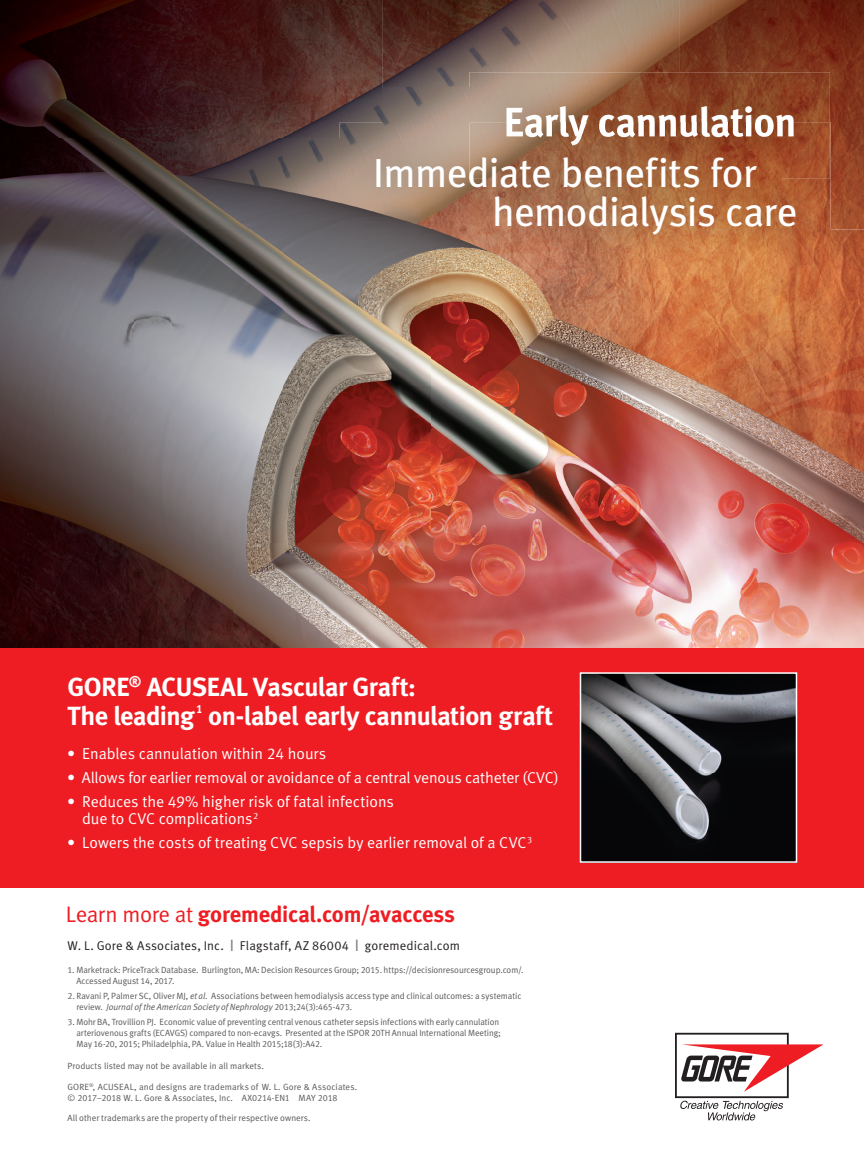
<style>
.page{position:relative;width:864px;height:1161px;background:#fff}
.page>*{position:absolute;margin:0;border:0;box-sizing:border-box;transform-origin:0 0}
.t1{font:40.5px/50.7px "Meta Book LF";letter-spacing:-.01em;color:#fff}
.t2{font:26.25px/28.5px "Meta Bold LF";letter-spacing:-.015em;color:#fff}
.t3{font:22.5px "Meta Bold LF";letter-spacing:-.01em;color:#ee1d23}
.t4{font:15.75px/17.2px "Meta Normal LF";letter-spacing:-.005em;color:#fff}
.t5{font:12.75px "Meta Normal LF";letter-spacing:.015em;color:#231f20}
.t6{font:11.85px "Meta Bold LF";color:#fff}
.t7{font:9px/11.2px "Meta Normal LF";letter-spacing:-.005em;color:#57585a}
.s1{font-family:"Meta Bold LF"}
.s2{font-family:"Meta Normal LF"}
.s3{font-style:italic}
.s4{font-size:16.5px;color:#76787b}
</style>
<div class="page">
<div style="left:0;top:648px;width:864px;height:239px;background:#ee1d23"></div>
<img style="left:583px;top:772px;width:211px;height:88px">
<img style="left:583px;top:755px;width:41px;height:17px">
<img style="left:624px;top:755px;width:170px;height:17px">
<img style="left:583px;top:675px;width:211px;height:80px">
<div style="left:580px;top:672px;width:217px;height:191px;border:2px solid #fff"></div>
<img style="left:0;top:0;width:382px;height:139px">
<img style="left:382px;top:0;width:482px;height:88px">
<img style="left:382px;top:88px;width:88px;height:34px">
<img style="left:830px;top:88px;width:34px;height:142px">
<img style="left:0;top:139px;width:340px;height:91px">
<img style="left:0;top:230px;width:432px;height:156px">
<img style="left:432px;top:267px;width:297px;height:119px">
<img style="left:729px;top:230px;width:135px;height:156px">
<img style="left:0;top:386px;width:864px;height:262px">
<img style="left:470px;top:72px;width:360px;height:107px">
<img style="left:507px;top:106px;width:287px;height:16px">
<img style="left:340px;top:122px;width:147px;height:108px">
<img style="left:781px;top:122px;width:49px;height:108px">
<img style="left:487px;top:179px;width:295px;height:51px">
<img style="left:340px;top:230px;width:490px;height:37px">
<img style="left:507px;top:122px;width:287px;height:24px">
<svg style="left:675px;top:1033px;width:149px;height:88px"></svg>
<p class="t1" style="left:373px;top:96px;width:425px;text-indent:130px"><span class="s1">Early cannulation<br></span>Immediate benefits for</p>
<p class="t1" style="left:492px;top:186px;width:307px">hemodialysis care</p>
<p class="t2" style="left:68px;top:672px;width:350px">GORE<sup>®</sup> ACUSEAL Vascular Graft:<br>The leading</p>
<p class="t6" style="left:196px;top:702px;width:8px">1</p>
<p class="t2" style="left:208px;top:701px;width:346px">on-label early cannulation graft</p>
<p class="t4" style="left:68px;top:745px;width:260px"><span class="s1">•</span> Enables cannulation within 24 hours</p>
<p class="t4" style="left:68px;top:769px;width:493px"><span class="s1">•</span> Allows for earlier removal or avoidance of a central venous catheter (CVC)</p>
<p class="t4" style="left:82px;top:793px;width:313px;text-indent:-15px"><span class="s1">•</span> Reduces the 49% higher risk of fatal infections due to CVC complications<sup>2</sup></p>
<p class="t4" style="left:68px;top:834px;width:466px"><span class="s1">•</span> Lowers the costs of treating CVC sepsis by earlier removal of a CVC<sup>3</sup></p>
<p class="t3" style="left:66px;top:901px;width:391px"><span class="s2">Learn more at</span> goremedical.com/avaccess</p>
<p class="t7" style="left:76px;top:964px;width:449px;text-indent:-9px">1. Marketrack: PriceTrack Database. Burlington, MA: Decision Resources Group; 2015. https://decisionresourcesgroup.com/.<br>Accessed August 14, 2017.</p>
<p class="t7" style="left:76px;top:990px;width:447px;text-indent:-9px">2. Ravani P, Palmer SC, Oliver MJ, <span class="s3">et al.</span> Associations between hemodialysis access type and clinical outcomes: a systematic review. <span class="s3">Journal of the American Society of Nephrology</span> 2013;24(3):465-473.</p>
<p class="t7" style="left:76px;top:1016px;width:426px;text-indent:-9px">3. Mohr BA, Trovillion PJ. Economic value of preventing central venous catheter sepsis infections with early cannulation arteriovenous grafts (ECAVGS) compared to non-ecavgs. Presented at the ISPOR 20TH Annual International Meeting;<br>May 16-20, 2015; Philadelphia, PA. Value in Health 2015;18(3):A42.</p>
<p class="t7" style="left:68px;top:1060px;width:198px">Products listed may not be available in all markets.</p>
<p class="t7" style="left:68px;top:1081px;width:291px">GORE<sup>®</sup>, ACUSEAL, and designs are trademarks of W. L. Gore &amp; Associates. © 2017–2018 W. L. Gore &amp; Associates, Inc. AX0214-EN1 MAY 2018</p>
<p class="t7" style="left:68px;top:1112px;width:245px">All other trademarks are the property of their respective owners.</p>
<p class="t5" style="left:68px;top:938px;width:394px">W. L. Gore &amp; Associates, Inc. <span class="s4">I</span> Flagstaff, AZ 86004 <span class="s4">I</span> goremedical.com</p>
</div>
